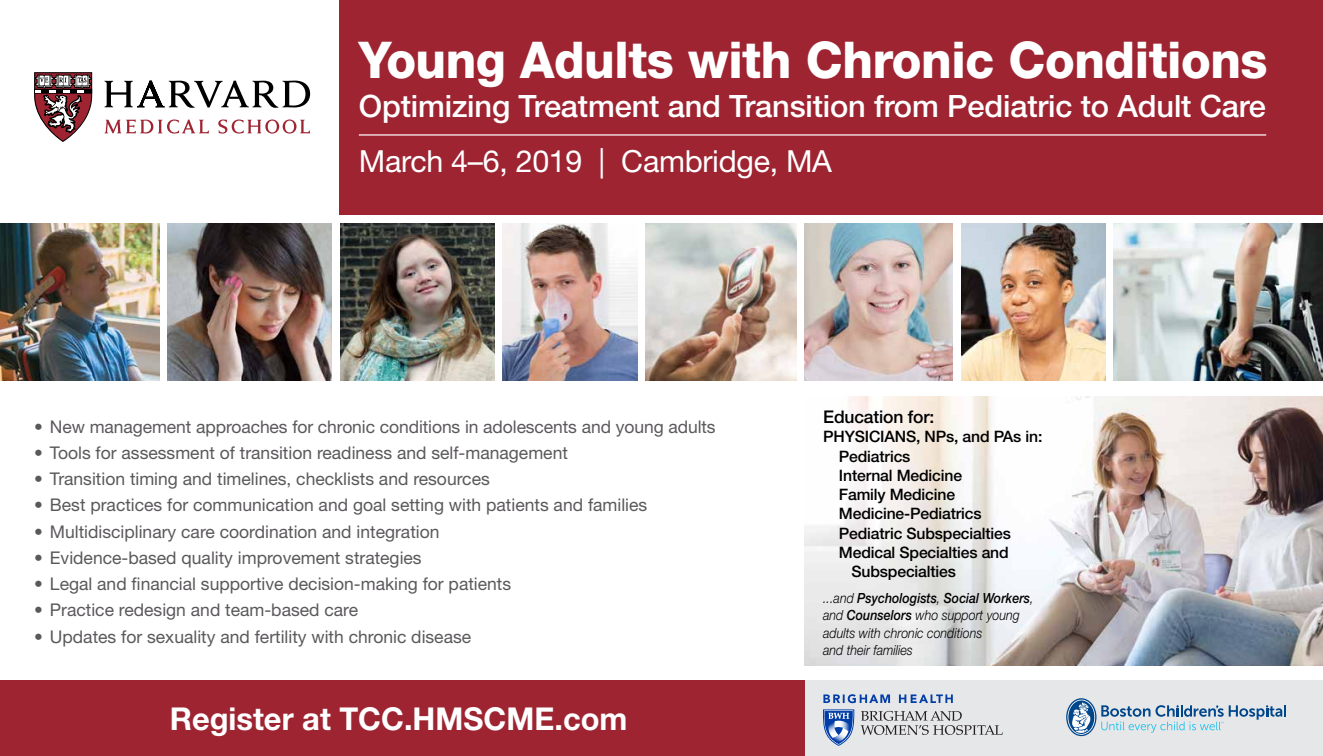
<style>
.page{position:relative;width:1323px;height:756px;background:#fff}
.page>*{position:absolute;margin:0;border:0;box-sizing:border-box;transform-origin:0 0}
.t1{font:800 50.75px "Helvetica Neue LT Std";letter-spacing:-.01em;color:#fff;scale:.96 1}
.t2{font:700 31.5px "Helvetica Neue LT Std";color:#fff}
.t3{font:500 30.8px "Helvetica Neue LT Std";letter-spacing:-.005em;color:#fff}
.t4{font:30.45px "Helvetica Neue LT Std";letter-spacing:-.01em;color:#fff}
.t5{font:17.5px "Helvetica Neue LT Std";color:#5b585b}
.t6{font:500 17.5px "Helvetica Neue LT Std";letter-spacing:-.01em;color:#000}
.t7{font:500 15.75px "Helvetica Neue LT Std";letter-spacing:-.01em;color:#000}
.t8{font:italic 300 14px/17.5px "Helvetica Neue LT Std";color:#000;scale:.89 1}
.s1{font-weight:500}
</style>
<div class="page">
<div style="left:805px;top:680px;width:518px;height:76px;background:#e6e7e8"></div>
<img style="left:805px;top:397px;width:517px;height:269px">
<svg style="left:105px;top:81px;width:205px;height:27px"></svg>
<svg style="left:105px;top:120px;width:205px;height:14px"></svg>
<svg style="left:34px;top:72px;width:59px;height:70px"></svg>
<div style="left:340px;top:0;width:983px;height:214px;background:#9e2432"></div>
<hr style="left:359px;top:134px;width:907px;height:2px;background:#fff">
<div style="left:0;top:680px;width:805px;height:76px;background:#9e2432"></div>
<img style="left:0;top:224px;width:159px;height:157px">
<img style="left:167px;top:224px;width:165px;height:156px">
<img style="left:340px;top:224px;width:154px;height:157px">
<img style="left:502px;top:224px;width:135px;height:157px">
<img style="left:645px;top:224px;width:152px;height:157px">
<img style="left:961px;top:224px;width:144px;height:157px">
<img style="left:1113px;top:224px;width:209px;height:157px">
<img style="left:805px;top:224px;width:148px;height:157px">
<svg style="left:823px;top:709px;width:31px;height:37px"></svg>
<svg style="left:861px;top:711px;width:142px;height:24px"></svg>
<svg style="left:823px;top:694px;width:130px;height:9px"></svg>
<svg style="left:1066px;top:698px;width:30px;height:38px"></svg>
<svg style="left:1068px;top:700px;width:27px;height:35px"></svg>
<svg style="left:1101px;top:705px;width:185px;height:28px"></svg>
<h1 class="t1" style="left:359px;top:30px;width:948px">Young Adults with Chronic Conditions</h1>
<h3 class="t3" style="left:359px;top:88px;width:909px">Optimizing Treatment and Transition from Pediatric to Adult Care</h3>
<h3 class="t4" style="left:359px;top:143px;width:475px">March 4–6, 2019 | Cambridge, MA</h3>
<p class="t5" style="left:34px;top:416px;width:683px">• New management approaches for chronic conditions in adolescents and young adults</p>
<p class="t5" style="left:34px;top:442px;width:535px">• Tools for assessment of transition readiness and self-management</p>
<p class="t5" style="left:34px;top:468px;width:457px">• Transition timing and timelines, checklists and resources</p>
<p class="t5" style="left:34px;top:495px;width:615px">• Best practices for communication and goal setting with patients and families</p>
<p class="t5" style="left:34px;top:521px;width:407px">• Multidisciplinary care coordination and integration</p>
<p class="t5" style="left:34px;top:547px;width:389px">• Evidence-based quality improvement strategies</p>
<p class="t5" style="left:34px;top:573px;width:478px">• Legal and financial supportive decision-making for patients</p>
<p class="t5" style="left:34px;top:600px;width:326px">• Practice redesign and team-based care</p>
<p class="t5" style="left:34px;top:626px;width:439px">• Updates for sexuality and fertility with chronic disease</p>
<h2 class="t2" style="left:170px;top:699px;width:459px">Register at TCC.HMSCME.com</h2>
<p class="t6" style="left:823px;top:406px;width:113px">Education for:</p>
<p class="t7" style="left:823px;top:427px;width:221px">PHYSICIANS, NPs, and PAs in:</p>
<p class="t7" style="left:839px;top:447px;width:73px">Pediatrics</p>
<p class="t7" style="left:839px;top:466px;width:125px">Internal Medicine</p>
<p class="t7" style="left:839px;top:485px;width:118px">Family Medicine</p>
<p class="t7" style="left:839px;top:504px;width:144px">Medicine-Pediatrics</p>
<p class="t7" style="left:839px;top:524px;width:174px">Pediatric Subspecialties</p>
<p class="t7" style="left:839px;top:543px;width:171px">Medical Specialties and</p>
<p class="t7" style="left:852px;top:562px;width:106px">Subspecialties</p>
<p class="t8" style="left:823px;top:589px;width:238px">...and <span class="s1">Psychologists</span>, <span class="s1">Social Workers</span>, and <span class="s1">Counselors</span> who support young adults with chronic conditions<br>and their families</p>
</div>
